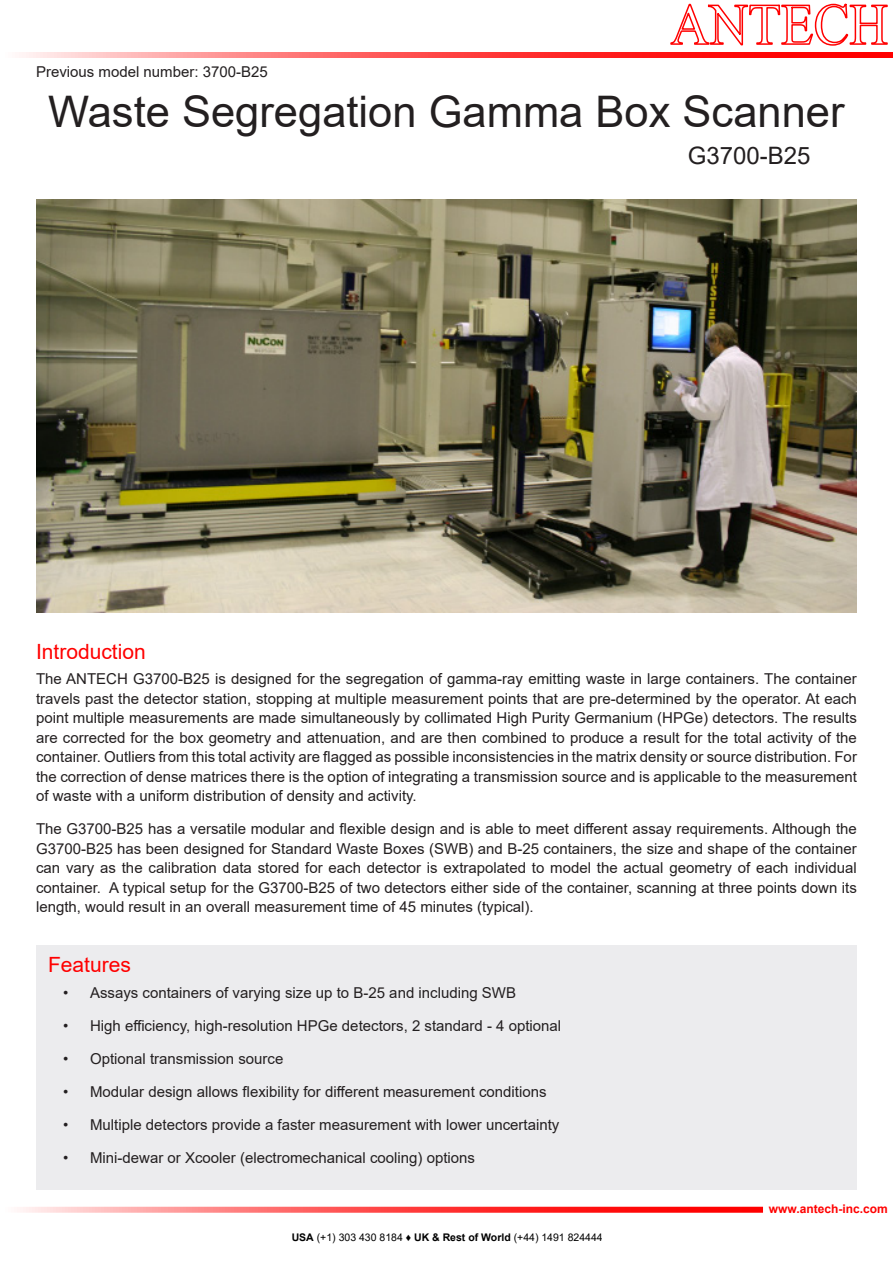
<style>
.page{position:relative;width:893px;height:1263px;background:#fff}
.page>*{position:absolute;margin:0;border:0;box-sizing:border-box;transform-origin:0 0}
.t1{font:43.5px "Arial";color:#231f20}
.t2{font:24px "Arial";color:#231f20}
.t3{font:21px "Arial";color:#f00}
.t4{font:15px/19.5px "Arial";color:#231f20;text-align:justify}
.t5{font:700 12px "Arial";color:#f00}
.t6{font:10.5px "Arial";color:#000}
.s1{font-weight:700}
</style>
<div class="page">
<svg style="left:20px;top:1207px;width:743px;height:6px;background:#ff5b5b"></svg>
<svg style="left:22px;top:52px;width:871px;height:6px;background:#ff5353"></svg>
<svg style="left:670px;top:4px;width:218px;height:42px"></svg>
<div style="left:36px;top:945px;width:821px;height:244px;background:#ececee"></div>
<img style="left:36px;top:200px;width:821px;height:412px">
<p class="t4" style="left:36px;top:62px;width:233px">Previous model number: 3700-B25</p>
<p class="t1" style="left:48px;top:82px;width:798px">Waste Segregation Gamma Box Scanner</p>
<p class="t2" style="left:688px;top:139px;width:124px">G3700-B25</p>
<p class="t3" style="left:36px;top:637px;width:111px">Introduction</p>
<p class="t4" style="left:36px;top:669px;width:822px">The ANTECH G3700-B25 is designed for the segregation of gamma-ray emitting waste in large containers. The container travels past the detector station, stopping at multiple measurement points that are pre-determined by the operator. At each point multiple measurements are made simultaneously by collimated High Purity Germanium (HPGe) detectors. The results are corrected for the box geometry and attenuation, and are then combined to produce a result for the total activity of the container. Outliers from this total activity are flagged as possible inconsistencies in the matrix density or source distribution. For the correction of dense matrices there is the option of integrating a transmission source and is applicable to the measurement of waste with a uniform distribution of density and activity.</p>
<p class="t4" style="left:36px;top:819px;width:822px">The G3700-B25 has a versatile modular and flexible design and is able to meet different assay requirements. Although the G3700-B25 has been designed for Standard Waste Boxes (SWB) and B-25 containers, the size and shape of the container can vary as the calibration data stored for each detector is extrapolated to model the actual geometry of each individual container. A typical setup for the G3700-B25 of two detectors either side of the container, scanning at three points down its length, would result in an overall measurement time of 45 minutes (typical).</p>
<p class="t3" style="left:48px;top:950px;width:84px">Features</p>
<p class="t4" style="left:63px;top:982px;width:455px">• Assays containers of varying size up to B-25 and including SWB</p>
<p class="t4" style="left:63px;top:1015px;width:500px">• High efficiency, high-resolution HPGe detectors, 2 standard - 4 optional</p>
<p class="t4" style="left:63px;top:1048px;width:222px">• Optional transmission source</p>
<p class="t4" style="left:63px;top:1081px;width:485px">• Modular design allows flexibility for different measurement conditions</p>
<p class="t4" style="left:63px;top:1114px;width:498px">• Multiple detectors provide a faster measurement with lower uncertainty</p>
<p class="t4" style="left:63px;top:1147px;width:414px">• Mini-dewar or Xcooler (electromechanical cooling) options</p>
<p class="t6" style="left:292px;top:1229px;width:312px"><span class="s1">USA</span> (+1) 303 430 8184 ♦ <span class="s1">UK &amp; Rest of World</span> (+44) 1491 824444</p>
<p class="t5" style="left:769px;top:1200px;width:120px">www.antech-inc.com</p>
</div>
